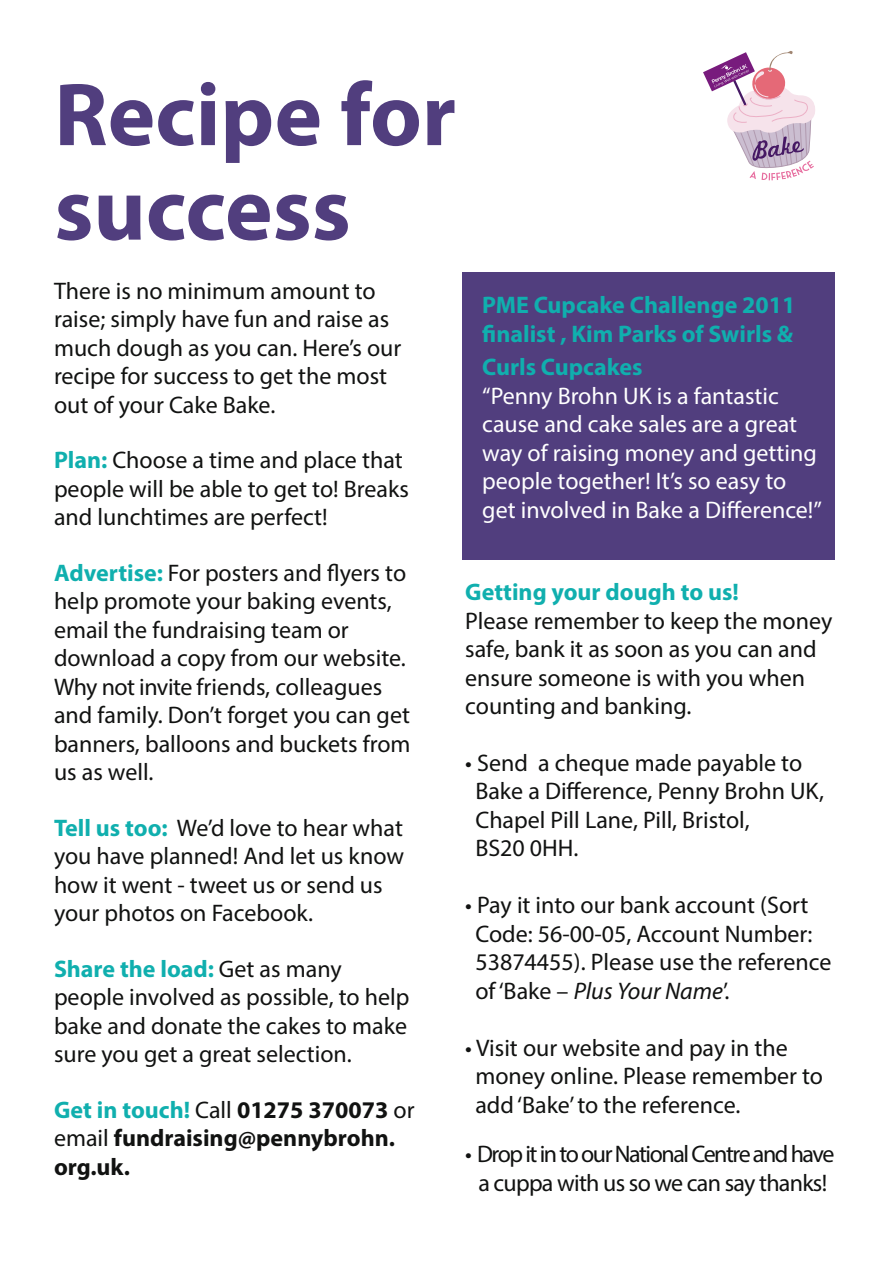
<style>
.page{position:relative;width:893px;height:1263px;background:#fff}
.page>*{position:absolute;margin:0;border:0;box-sizing:border-box;transform-origin:0 0}
.t1{font:700 90px/94.5px "Myriad Pro";color:#513e7e}
.t2{font:24px/28.5px "Myriad Pro";color:#111211}
.t3{font:24px/28.5px "Myriad Pro";color:#fff}
.t4{font:700 24px/28.5px "Myriad Pro";color:#10afae}
.t5{font:24px/28.5px "Myriad Pro";letter-spacing:-.06em;color:#111211;text-align:center}
.t6{font:700 24px/28.5px "Myriad Pro";color:#111211}
.s1{font-weight:700;color:#10afae}
.s2{color:#10afae}
.s3{font-weight:400}
.s4{font-style:italic}
</style>
<div class="page">
<div style="left:462px;top:272px;width:372px;height:287px;background:#513e7e"></div>
<svg style="left:703px;top:51px;width:112px;height:129px"></svg>
<h1 class="t1" style="left:54px;top:65px;width:403px">Recipe for success</h1>
<p class="t2" style="left:54px;top:276px;width:349px">There is no minimum amount to raise; simply have fun and raise as much dough as you can. Here’s our recipe for success to get the most out of your Cake Bake.</p>
<p class="t2" style="left:54px;top:445px;width:356px"><span class="s1">Plan:</span> Choose a time and place that people will be able to get to! Breaks and lunchtimes are perfect!</p>
<p class="t2" style="left:54px;top:558px;width:358px"><span class="s1">Advertise:</span> For posters and flyers to help promote your baking events, email the fundraising team or download a copy from our website.<br>Why not invite friends, colleagues and family. Don’t forget you can get banners, balloons and buckets from us as well.</p>
<p class="t2" style="left:54px;top:813px;width:352px"><span class="s1">Tell us too:</span> We’d love to hear what you have planned! And let us know how it went - tweet us or send us your photos on Facebook.</p>
<p class="t2" style="left:54px;top:954px;width:357px"><span class="s1">Share the load:</span> Get as many people involved as possible, to help bake and donate the cakes to make sure you get a great selection.</p>
<p class="t6" style="left:54px;top:1094px;width:362px"><span class="s2">Get in touch!</span> <span class="s3">Call</span> 01275 370073 <span class="s3">or email</span> fundraising@pennybrohn. org.uk.</p>
<p class="t4" style="left:482px;top:290px;width:315px">PME Cupcake Challenge 2011 finalist , Kim Parks of Swirls &amp;</p>
<p class="t4" style="left:482px;top:352px;width:162px">Curls Cupcakes</p>
<p class="t3" style="left:482px;top:381px;width:341px">“Penny Brohn UK is a fantastic cause and cake sales are a great way of raising money and getting people together! It’s so easy to get involved in Bake a Difference!”</p>
<p class="t4" style="left:465px;top:577px;width:275px">Getting your dough to us!</p>
<p class="t2" style="left:465px;top:606px;width:369px">Please remember to keep the money safe, bank it as soon as you can and ensure someone is with you when counting and banking.</p>
<p class="t2" style="left:475px;top:748px;width:350px;text-indent:-10px">• Send a cheque made payable to<br>Bake a Difference, Penny Brohn UK,<br>Chapel Pill Lane, Pill, Bristol,<br>BS20 0HH.</p>
<p class="t2" style="left:475px;top:891px;width:358px;text-indent:-10px">• Pay it into our bank account (Sort<br>Code: 56-00-05, Account Number:<br>53874455). Please use the reference of ‘Bake – <span class="s4">Plus Your Name</span>’.</p>
<p class="t2" style="left:475px;top:1033px;width:349px;text-indent:-10px">• Visit our website and pay in the money online. Please remember to add ‘Bake’ to the reference.</p>
<p class="t5" style="left:465px;top:1140px;width:371px">• Drop it in to our National Centre and have a cuppa with us so we can say thanks!</p>
</div>
